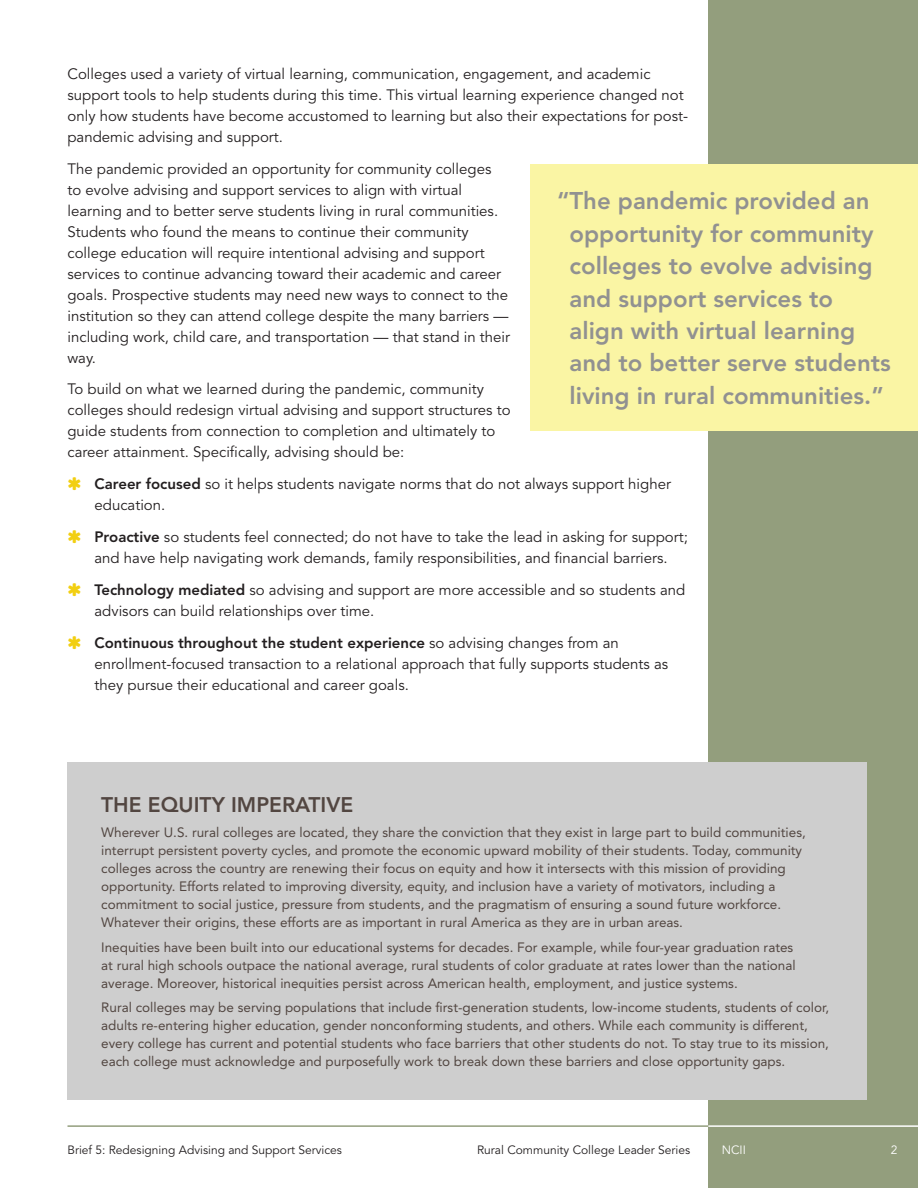
<style>
.page{position:relative;width:918px;height:1188px;background:#fff}
.page>*{position:absolute;margin:0;border:0;box-sizing:border-box;transform-origin:0 0}
.t1{font:800 24px/32.4px "Avenir LT Std";color:#919191}
.t2{font:800 21px "Avenir LT Std";color:#524641}
.body{font:15px/21px "Avenir LT Std";color:#231f20}
.t3{font:13.5px/18px "Avenir LT Std";color:#524641}
.t4{font:12px "Avenir LT Std";color:#231f20}
.t5{font:12px "Avenir LT Std";color:#fff}
.s1{font-weight:800}
</style>
<div class="page">
<div style="left:708px;top:0;width:210px;height:1188px;background:#939e7d"></div>
<hr style="left:68px;top:1125px;width:649px;height:2px;background:#939e7d">
<hr style="left:708px;top:1125px;width:210px;height:2px;background:#fff">
<div style="left:530px;top:164px;width:388px;height:267px;background:#faf5a4"></div>
<div style="left:68px;top:762px;width:799px;height:338px;background:#cecece"></div>
<p class="body" style="left:68px;top:64px;width:622px">Colleges used a variety of virtual learning, communication, engagement, and academic support tools to help students during this time. This virtual learning experience changed not only how students have become accustomed to learning but also their expectations for post&shy;pandemic advising and support.</p>
<p class="body" style="left:68px;top:158px;width:444px">The pandemic provided an opportunity for community colleges<br>to evolve advising and support services to align with virtual learning and to better serve students living in rural communities.<br>Students who found the means to continue their community college education will require intentional advising and support services to continue advancing toward their academic and career goals. Prospective students may need new ways to connect to the institution so they can attend college despite the many barriers — including work, child care, and transportation — that stand in their way.</p>
<p class="body" style="left:68px;top:379px;width:445px">To build on what we learned during the pandemic, community colleges should redesign virtual advising and support structures to guide students from connection to completion and ultimately to career attainment. Specifically, advising should be:</p>
<p class="body" style="left:94px;top:474px;width:578px"><span class="s1">Career focused</span> so it helps students navigate norms that do not always support higher education.</p>
<p class="body" style="left:94px;top:527px;width:595px"><span class="s1">Proactive</span> so students feel connected; do not have to take the lead in asking for support; and have help navigating work demands, family responsibilities, and financial barriers.</p>
<p class="body" style="left:94px;top:580px;width:592px"><span class="s1">Technology mediated</span> so advising and support are more accessible and so students and advisors can build relationships over time.</p>
<p class="body" style="left:94px;top:632px;width:575px"><span class="s1">Continuous throughout the student experience</span> so advising changes from an enrollment-focused transaction to a relational approach that fully supports students as they pursue their educational and career goals.</p>
<p class="t1" style="left:570px;top:185px;width:323px;text-indent:-12px">“The pandemic provided an opportunity for community colleges to evolve advising and support services to align with virtual learning and to better serve students living in rural communities.”</p>
<p class="t2" style="left:101px;top:792px;width:254px">THE EQUITY IMPERATIVE</p>
<p class="t3" style="left:101px;top:823px;width:706px">Wherever U.S. rural colleges are located, they share the conviction that they exist in large part to build communities, interrupt persistent poverty cycles, and promote the economic upward mobility of their students. Today, community colleges across the country are renewing their focus on equity and how it intersects with this mission of providing opportunity. Efforts related to improving diversity, equity, and inclusion have a variety of motivators, including a commitment to social justice, pressure from students, and the pragmatism of ensuring a sound future workforce.<br>Whatever their origins, these efforts are as important in rural America as they are in urban areas.</p>
<p class="t3" style="left:101px;top:938px;width:696px">Inequities have been built into our educational systems for decades. For example, while four-year graduation rates at rural high schools outpace the national average, rural students of color graduate at rates lower than the national average. Moreover, historical inequities persist across American health, employment, and justice systems.</p>
<p class="t3" style="left:101px;top:999px;width:730px">Rural colleges may be serving populations that include first-generation students, low-income students, students of color, adults re-entering higher education, gender nonconforming students, and others. While each community is different, every college has current and potential students who face barriers that other students do not. To stay true to its mission, each college must acknowledge and purposefully work to break down these barriers and close opportunity gaps.</p>
<p class="t4" style="left:68px;top:1143px;width:276px">Brief 5: Redesigning Advising and Support Services</p>
<p class="t4" style="left:477px;top:1143px;width:215px">Rural Community College Leader Series</p>
<p class="t5" style="left:722px;top:1143px;width:26px">NCII</p>
<p class="t5" style="left:891px;top:1143px;width:8px">2</p>
</div>
